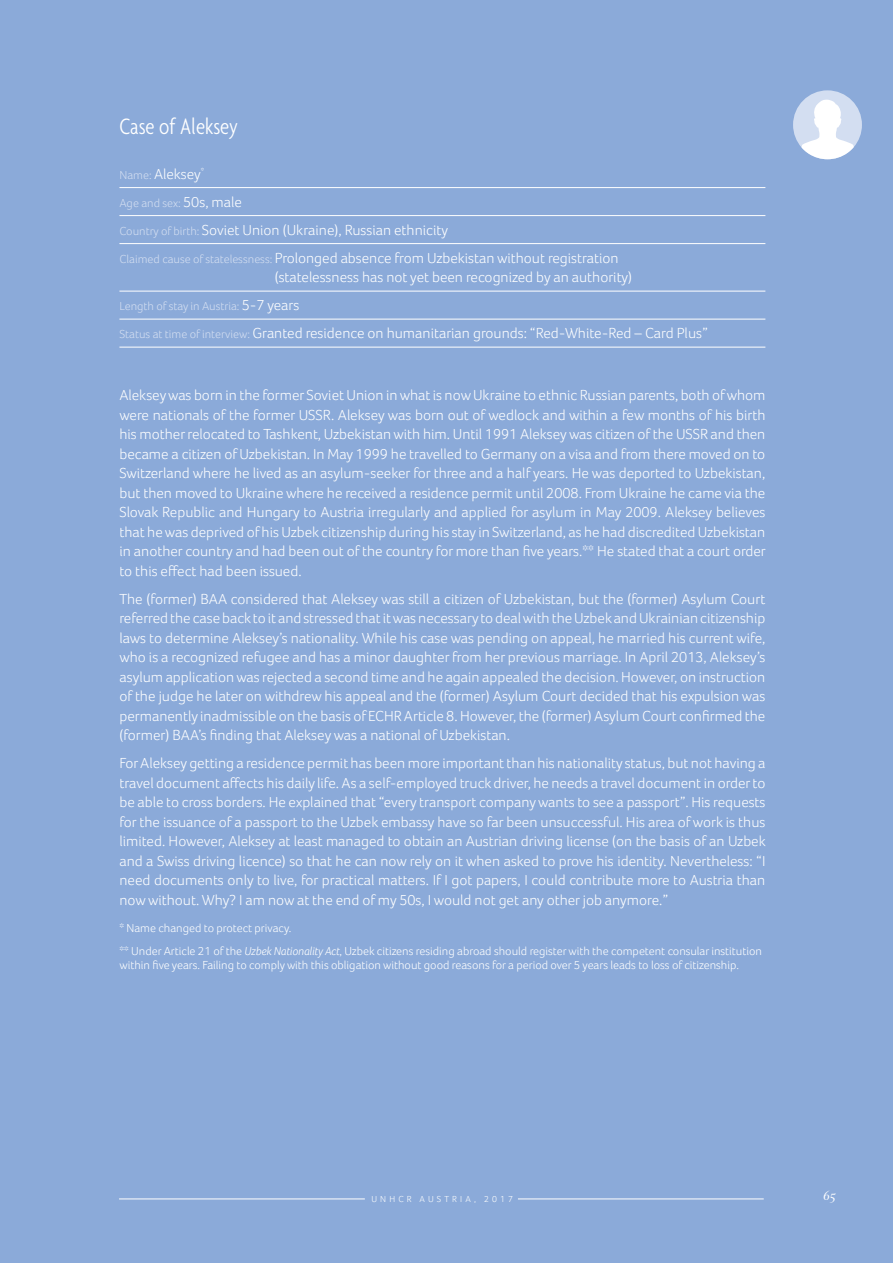
<style>
.page{position:relative;width:893px;height:1263px;background:#8baad9}
.page>*{position:absolute;margin:0;border:0;box-sizing:border-box;transform-origin:0 0}
.t1{font:300 condensed 24px "Agenda";color:#fff;scale:.96 1}
.t2{font:300 15px/19.5px "Foco";color:#fff;text-align:justify}
.t3{font:italic 15px "Wessex";color:#fff}
.t4{font:300 12px/23px "Foco";color:#fff}
.t5{font:300 12px "Foco";color:#d3def1}
.t6{font:300 9px "Foco";letter-spacing:.35em;color:#fff}
.s1{font-size:12px;color:#d3def1}
.s2{font-size:15px;color:#fff}
.s3{font-style:italic}
</style>
<div class="page">
<hr style="left:119px;top:187px;width:646px;height:1px;background:#fff">
<hr style="left:119px;top:215px;width:646px;height:1px;background:#fff">
<hr style="left:119px;top:243px;width:646px;height:1px;background:#fff">
<hr style="left:119px;top:291px;width:646px;height:1px;background:#fff">
<hr style="left:119px;top:319px;width:646px;height:1px;background:#fff">
<hr style="left:119px;top:347px;width:646px;height:1px;background:#fff">
<svg style="left:793px;top:90px;width:69px;height:69px"></svg>
<hr style="left:119px;top:1199px;width:246px;height:1px;background:#fff">
<hr style="left:518px;top:1199px;width:246px;height:1px;background:#fff">
<h1 class="t1" style="left:119px;top:113px;width:125px">Case of Aleksey</h1>
<p class="t2" style="left:119px;top:164px;width:86px"><span class="s1">Name:</span> Aleksey<sup>*</sup></p>
<p class="t5" style="left:119px;top:196px;width:124px">Age and sex: <span class="s2">50s, male</span></p>
<p class="t2" style="left:119px;top:216px;width:501px;line-height:28px"><span class="s1">Country of birth:</span> Soviet Union (Ukraine), Russian ethnicity<br><span class="s1">Claimed cause of statelessness:</span> Prolonged absence from Uzbekistan without registration</p>
<p class="t2" style="left:275px;top:267px;width:359px">(statelessness has not yet been recognized by an authority)</p>
<p class="t5" style="left:119px;top:299px;width:182px">Length of stay in Austria: <span class="s2">5-7 years</span></p>
<p class="t2" style="left:119px;top:323px;width:590px"><span class="s1">Status at time of interview:</span> Granted residence on humanitarian grounds: “Red-White-Red – Card Plus”</p>
<p class="t2" style="left:119px;top:385px;width:648px">Aleksey was born in the former Soviet Union in what is now Ukraine to ethnic Russian parents, both of whom were nationals of the former USSR. Aleksey was born out of wedlock and within a few months of his birth his mother relocated to Tashkent, Uzbekistan with him. Until 1991 Aleksey was citizen of the USSR and then became a citizen of Uzbekistan. In May 1999 he travelled to Germany on a visa and from there moved on to Switzerland where he lived as an asylum-seeker for three and a half years. He was deported to Uzbekistan, but then moved to Ukraine where he received a residence permit until 2008. From Ukraine he came via the Slovak Republic and Hungary to Austria irregularly and applied for asylum in May 2009. Aleksey believes that he was deprived of his Uzbek citizenship during his stay in Switzerland, as he had discredited Uzbekistan in another country and had been out of the country for more than five years.** He stated that a court order to this effect had been issued.</p>
<p class="t2" style="left:119px;top:589px;width:647px">The (former) BAA considered that Aleksey was still a citizen of Uzbekistan, but the (former) Asylum Court referred the case back to it and stressed that it was necessary to deal with the Uzbek and Ukrainian citizenship laws to determine Aleksey’s nationality. While his case was pending on appeal, he married his current wife, who is a recognized refugee and has a minor daughter from her previous marriage. In April 2013, Aleksey’s asylum application was rejected a second time and he again appealed the decision. However, on instruction of the judge he later on withdrew his appeal and the (former) Asylum Court decided that his expulsion was permanently inadmissible on the basis of ECHR Article 8. However, the (former) Asylum Court confirmed the (former) BAA’s finding that Aleksey was a national of Uzbekistan.</p>
<p class="t2" style="left:119px;top:753px;width:648px">For Aleksey getting a residence permit has been more important than his nationality status, but not having a travel document affects his daily life. As a self-employed truck driver, he needs a travel document in order to be able to cross borders. He explained that “every transport company wants to see a passport”. His requests for the issuance of a passport to the Uzbek embassy have so far been unsuccessful. His area of work is thus limited. However, Aleksey at least managed to obtain an Austrian driving license (on the basis of an Uzbek and a Swiss driving licence) so that he can now rely on it when asked to prove his identity. Nevertheless: “I need documents only to live, for practical matters. If I got papers, I could contribute more to Austria than now without. Why? I am now at the end of my 50s, I would not get any other job anymore.”</p>
<p class="t4" style="left:119px;top:916px;width:644px">* Name changed to protect privacy.<br>** Under Article 21 of the <span class="s3">Uzbek Nationality Act</span>, Uzbek citizens residing abroad should register with the competent consular institution</p>
<p class="t4" style="left:119px;top:954px;width:621px">within five years. Failing to comply with this obligation without good reasons for a period over 5 years leads to loss of citizenship.</p>
<p class="t6" style="left:371px;top:1194px;width:143px">UNHCR AUSTRIA, 2017</p>
<p class="t3" style="left:823px;top:1188px;width:14px">65</p>
</div>
